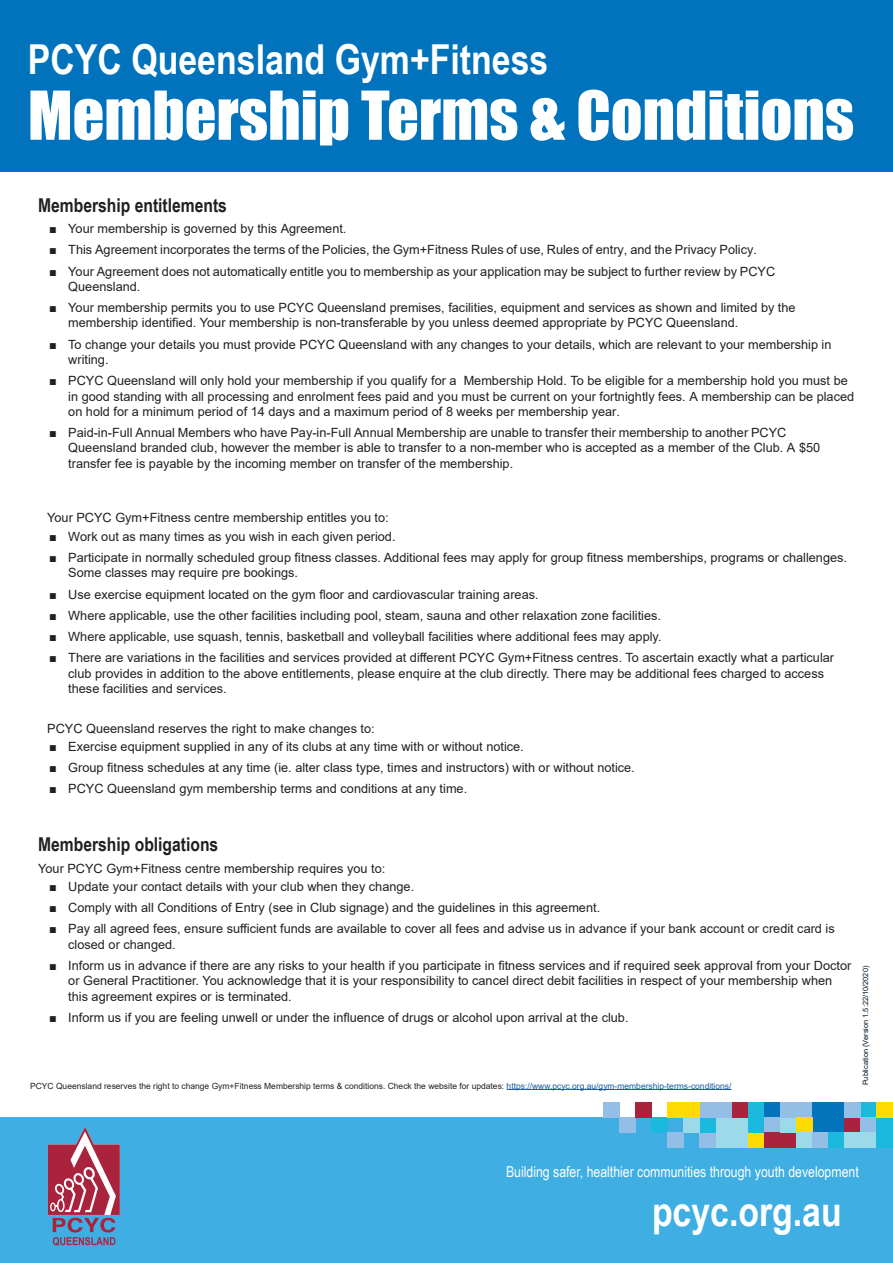
<style>
.page{position:relative;width:893px;height:1263px;background:#fff}
.page>*{position:absolute;margin:0;border:0;box-sizing:border-box;transform-origin:0 0}
.HEADING{font:62.25px "Impact";color:#fff}
.t1{font:700 41.25px "Arial Narrow";color:#fff}
.Subheading{font:700 19.05px "Arial Narrow";color:#231f20}
.t2{font:15px "Arial Narrow";color:#fff}
.t3{font:12.75px/15.3px "Arial";color:#231f20}
.t4{font:8.55px "Arial";color:#231f20}
.t5{font:7.35px "Arial";color:#001726}
.s1{color:#175d9e}
</style>
<div class="page">
<div style="left:0;top:1117px;width:893px;height:146px;background:#3faee2"></div>
<div style="left:716px;top:1117px;width:32px;height:30px;background:#9cdaea"></div>
<div style="left:700px;top:1132px;width:16px;height:15px;background:#93bee5"></div>
<div style="left:651px;top:1117px;width:16px;height:15px;background:#1cb9df"></div>
<div style="left:748px;top:1132px;width:16px;height:15px;background:#ffdb01"></div>
<div style="left:748px;top:1102px;width:16px;height:30px;background:#1cb9df"></div>
<div style="left:732px;top:1102px;width:16px;height:15px;background:#a9233d"></div>
<div style="left:700px;top:1117px;width:16px;height:15px;background:#1cb9df"></div>
<div style="left:700px;top:1102px;width:32px;height:15px;background:#93bee5"></div>
<div style="left:684px;top:1117px;width:16px;height:15px;background:#9cdaea"></div>
<div style="left:667px;top:1102px;width:33px;height:15px;background:#ffdb01"></div>
<div style="left:619px;top:1117px;width:16px;height:15px;background:#93bee5"></div>
<div style="left:635px;top:1102px;width:16px;height:15px;background:#a9233d"></div>
<div style="left:667px;top:1132px;width:17px;height:15px;background:#93bee5"></div>
<div style="left:764px;top:1102px;width:16px;height:15px;background:#0373bb"></div>
<div style="left:764px;top:1117px;width:16px;height:15px;background:#93bee5"></div>
<div style="left:764px;top:1132px;width:32px;height:15px;background:#a9233d"></div>
<div style="left:780px;top:1117px;width:16px;height:15px;background:#9cdaea"></div>
<div style="left:780px;top:1102px;width:32px;height:15px;background:#93bee5"></div>
<div style="left:812px;top:1102px;width:32px;height:30px;background:#0373bb"></div>
<div style="left:796px;top:1117px;width:16px;height:15px;background:#ffdb01"></div>
<div style="left:796px;top:1132px;width:16px;height:15px;background:#9cdaea"></div>
<div style="left:844px;top:1117px;width:17px;height:15px;background:#a9233d"></div>
<div style="left:812px;top:1132px;width:16px;height:15px;background:#93bee5"></div>
<div style="left:861px;top:1102px;width:16px;height:15px;background:#1cb9df"></div>
<div style="left:844px;top:1102px;width:17px;height:15px;background:#93bee5"></div>
<div style="left:861px;top:1117px;width:16px;height:15px;background:#93bee5"></div>
<div style="left:828px;top:1132px;width:16px;height:15px;background:#1cb9df"></div>
<div style="left:844px;top:1132px;width:33px;height:15px;background:#9cdaea"></div>
<div style="left:877px;top:1117px;width:16px;height:30px;background:#1cb9df"></div>
<div style="left:877px;top:1102px;width:16px;height:15px;background:#ffdb01"></div>
<div style="left:603px;top:1102px;width:16px;height:15px;background:#93bee5"></div>
<svg style="left:48px;top:1127px;width:72px;height:119px"></svg>
<hr style="left:507px;top:1089px;width:225px;height:1px;background:#175d9e">
<div style="left:0;top:0;width:893px;height:171px;background:#0073bc"></div>
<p class="t1" style="left:28px;top:28px;width:522px">PCYC Queensland Gym+Fitness</p>
<p class="HEADING" style="left:28px;top:67px;width:828px">Membership Terms &amp; Conditions</p>
<p class="Subheading" style="left:38px;top:191px;width:190px">Membership entitlements</p>
<p class="t3" style="left:49px;top:221px;width:299px">■ Your membership is governed by this Agreement.</p>
<p class="t3" style="left:49px;top:242px;width:709px">■ This Agreement incorporates the terms of the Policies, the Gym+Fitness Rules of use, Rules of entry, and the Privacy Policy.</p>
<p class="t3" style="left:68px;top:263px;width:708px;text-indent:-19px">■ Your Agreement does not automatically entitle you to membership as your application may be subject to further review by PCYC<br>Queensland.</p>
<p class="t3" style="left:68px;top:300px;width:729px;text-indent:-19px">■ Your membership permits you to use PCYC Queensland premises, facilities, equipment and services as shown and limited by the membership identified. Your membership is non-transferable by you unless deemed appropriate by PCYC Queensland.</p>
<p class="t3" style="left:68px;top:336px;width:765px;text-indent:-19px">■ To change your details you must provide PCYC Queensland with any changes to your details, which are relevant to your membership in writing.</p>
<p class="t3" style="left:68px;top:373px;width:787px;text-indent:-19px">■ PCYC Queensland will only hold your membership if you qualify for a Membership Hold. To be eligible for a membership hold you must be in good standing with all processing and enrolment fees paid and you must be current on your fortnightly fees. A membership can be placed on hold for a minimum period of 14 days and a maximum period of 8 weeks per membership year.</p>
<p class="t3" style="left:68px;top:425px;width:753px;text-indent:-19px">■ Paid-in-Full Annual Members who have Pay-in-Full Annual Membership are unable to transfer their membership to another PCYC<br>Queensland branded club, however the member is able to transfer to a non-member who is accepted as a member of the Club. A $50 transfer fee is payable by the incoming member on transfer of the membership.</p>
<p class="t3" style="left:47px;top:510px;width:343px">Your PCYC Gym+Fitness centre membership entitles you to:</p>
<p class="t3" style="left:49px;top:528px;width:348px">■ Work out as many times as you wish in each given period.</p>
<p class="t3" style="left:68px;top:550px;width:780px;text-indent:-19px">■ Participate in normally scheduled group fitness classes. Additional fees may apply for group fitness memberships, programs or challenges.<br>Some classes may require pre bookings.</p>
<p class="t3" style="left:49px;top:586px;width:491px">■ Use exercise equipment located on the gym floor and cardiovascular training areas.</p>
<p class="t3" style="left:49px;top:608px;width:613px">■ Where applicable, use the other facilities including pool, steam, sauna and other relaxation zone facilities.</p>
<p class="t3" style="left:49px;top:629px;width:614px">■ Where applicable, use squash, tennis, basketball and volleyball facilities where additional fees may apply.</p>
<p class="t3" style="left:68px;top:650px;width:767px;text-indent:-19px">■ There are variations in the facilities and services provided at different PCYC Gym+Fitness centres. To ascertain exactly what a particular club provides in addition to the above entitlements, please enquire at the club directly. There may be additional fees charged to access these facilities and services.</p>
<p class="t3" style="left:47px;top:720px;width:329px">PCYC Queensland reserves the right to make changes to:</p>
<p class="t3" style="left:49px;top:739px;width:476px">■ Exercise equipment supplied in any of its clubs at any time with or without notice.</p>
<p class="t3" style="left:49px;top:760px;width:587px">■ Group fitness schedules at any time (ie. alter class type, times and instructors) with or without notice.</p>
<p class="t3" style="left:49px;top:781px;width:419px">■ PCYC Queensland gym membership terms and conditions at any time.</p>
<p class="Subheading" style="left:38px;top:830px;width:182px">Membership obligations</p>
<p class="t3" style="left:38px;top:860px;width:349px">Your PCYC Gym+Fitness centre membership requires you to:</p>
<p class="t3" style="left:49px;top:878px;width:366px">■ Update your contact details with your club when they change.</p>
<p class="t3" style="left:49px;top:900px;width:552px">■ Comply with all Conditions of Entry (see in Club signage) and the guidelines in this agreement.</p>
<p class="t3" style="left:68px;top:921px;width:768px;text-indent:-19px">■ Pay all agreed fees, ensure sufficient funds are available to cover all fees and advise us in advance if your bank account or credit card is closed or changed.</p>
<p class="t3" style="left:68px;top:958px;width:784px;text-indent:-19px">■ Inform us in advance if there are any risks to your health if you participate in fitness services and if required seek approval from your Doctor or General Practitioner. You acknowledge that it is your responsibility to cancel direct debit facilities in respect of your membership when this agreement expires or is terminated.</p>
<p class="t3" style="left:49px;top:1009px;width:581px">■ Inform us if you are feeling unwell or under the influence of drugs or alcohol upon arrival at the club.</p>
<p class="t4" style="left:30px;top:1080px;width:703px">PCYC Queensland reserves the right to change Gym+Fitness Membership terms &amp; conditions. Check the website for updates: <span class="s1">https://www.pcyc.org.au/gym-membership-terms-conditions/</span></p>
<p class="t5" style="left:861px;top:1085px;width:121px;rotate:-90deg">Publication (Version 1.5:22/10/2020)</p>
<p class="t2" style="left:506px;top:1161px;width:354px">Building safer, healthier communities through youth development</p>
<h2 class="t1" style="left:652px;top:1180px;width:191px">pcyc.org.au</h2>
</div>
